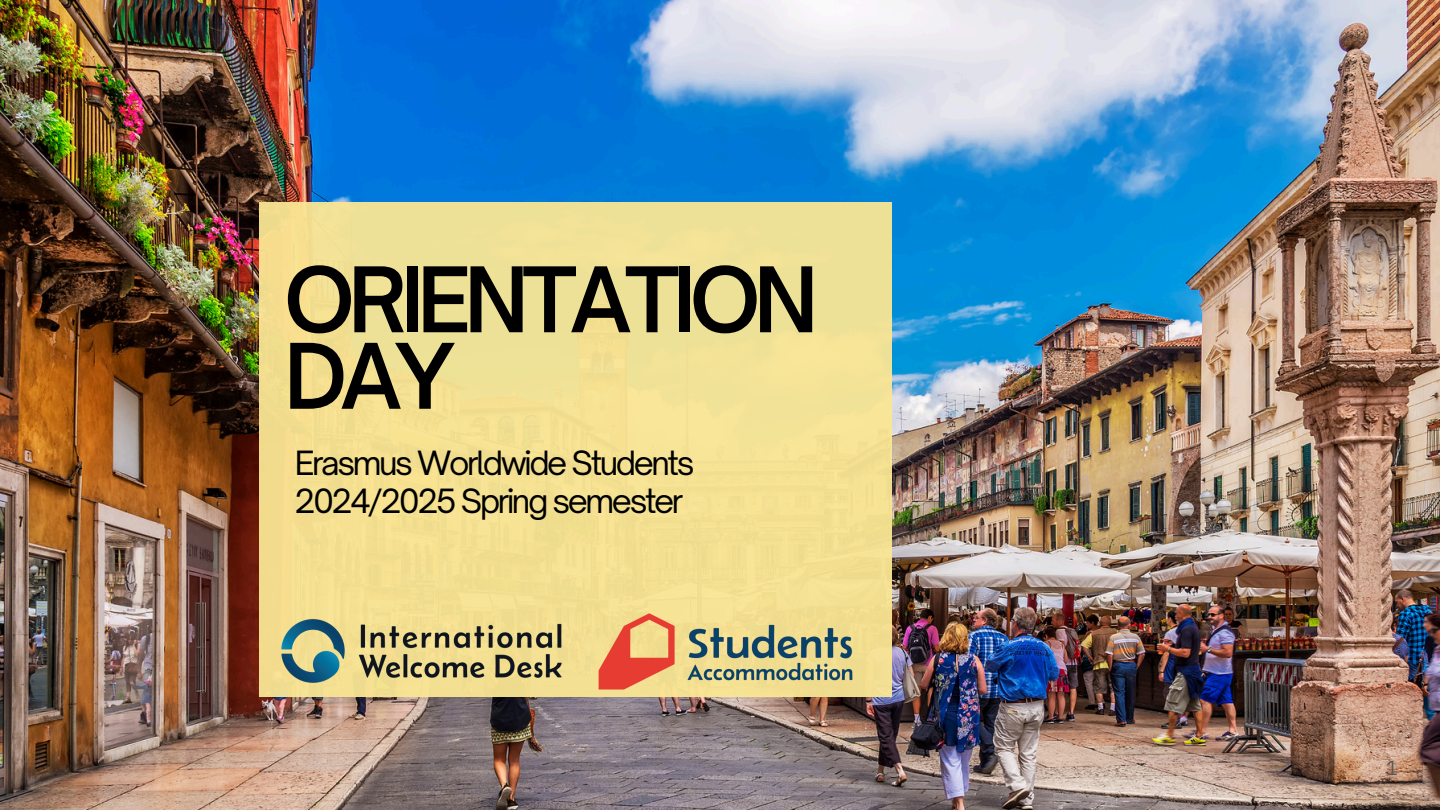
<style>
.page{position:relative;width:1440px;height:810px;background:#fff}
.page>*{position:absolute;margin:0;border:0;box-sizing:border-box;transform-origin:0 0}
.t1{font:600 86.4px/76.4px "Open Sauce One";letter-spacing:-.075em;color:#000}
.t2{font:32px "Open Sauce One";letter-spacing:-.075em;color:#000}
.t3{font:20px "IBM Plex Sans";color:#595959}
</style>
<div class="page">
<img style="left:0;top:0;width:1440px;height:810px">
<img style="left:21px;top:715px;width:387px;height:81px">
<div style="left:259px;top:202px;width:632px;height:495px;background:#f2e195"></div>
<img style="left:259px;top:619px;width:316px;height:88px">
<img style="left:598px;top:613px;width:255px;height:77px">
<p class="t1" style="left:284px;top:261px;width:536px">ORIENTATION<br>DAY</p>
<p class="t2" style="left:295px;top:443px;width:401px">Erasmus Worldwide Students</p>
<p class="t2" style="left:295px;top:481px;width:390px">2024/2025 Spring semester</p>
<p class="t3" style="left:1386px;top:755px;width:13px">1</p>
</div>
